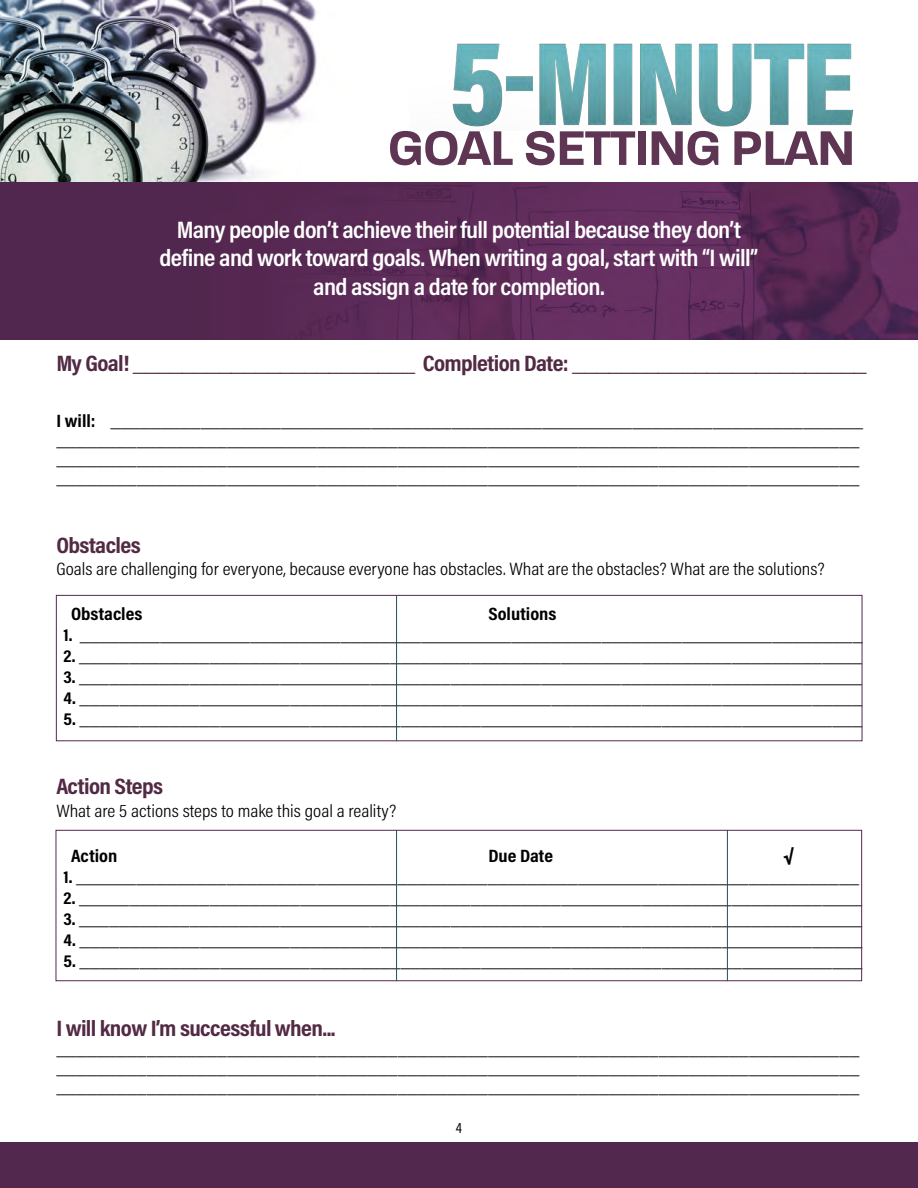
<style>
.page{position:relative;width:918px;height:1188px;background:#fff}
.page>*{position:absolute;margin:0;border:0;box-sizing:border-box;transform-origin:0 0}
.t1{font:600 52.5px "Paralucent";letter-spacing:-.025em;color:#5e3653}
.t2{font:600 24px/28.5px "Acumin Pro Cond";letter-spacing:-.025em;color:#fff;text-align:center;scale:1.1 1}
.t3{font:700 22.5px "Acumin Pro Cond";letter-spacing:-.025em;color:#522a44;scale:1.1 1}
.t4{font:300 18px "Acumin Pro Cond";color:#000;scale:1.1 1}
.t5{font:700 18px "Acumin Pro Cond";color:#000;scale:1.1 1}
.t6{font:900 18px "Acumin Pro Cond";color:#000;scale:1.1 1}
.t7{font:17.55px/19px "Acumin Pro Cond";color:#000;scale:1.1 1}
.t8{font:15px "Acumin Pro Cond";color:#000}
.s1{font-weight:700;font-size:18px}
.s2{font-weight:700}
</style>
<div class="page">
<img style="left:0;top:0;width:360px;height:183px">
<img style="left:452px;top:43px;width:402px;height:84px">
<img style="left:0;top:183px;width:918px;height:156px">
<div style="left:0;top:1143px;width:918px;height:45px;background:#53284f"></div>
<div style="left:56px;top:595px;width:806px;height:146px;border:1px solid #53284f"></div>
<hr style="left:396px;top:595px;width:1px;height:146px;background:#245155">
<div style="left:56px;top:830px;width:806px;height:151px;border:1px solid #53284f"></div>
<hr style="left:396px;top:830px;width:1px;height:151px;background:#245155">
<hr style="left:727px;top:830px;width:1px;height:151px;background:#245155">
<h1 class="t1" style="left:387px;top:117px;width:469px">GOAL SETTING PLAN</h1>
<h2 class="t2" style="left:160px;top:215px;width:546px">Many people don’t achieve their full potential because they don’t define and work toward goals. When writing a goal, start with “I will” and assign a date for completion.</h2>
<p class="t3" style="left:56px;top:349px;width:738px">My Goal! _______________________ Completion Date: ________________________</p>
<p class="t7" style="left:56px;top:411px;width:735px"><span class="s1">I will:</span> ___________________________________________________________________________ ________________________________________________________________________________ ________________________________________________________________________________ ________________________________________________________________________________</p>
<p class="t3" style="left:56px;top:530px;width:78px">Obstacles</p>
<p class="t4" style="left:56px;top:558px;width:700px">Goals are challenging for everyone, because everyone has obstacles. What are the obstacles? What are the solutions?</p>
<p class="t5" style="left:71px;top:602px;width:66px">Obstacles</p>
<p class="t5" style="left:488px;top:602px;width:64px">Solutions</p>
<p class="t7" style="left:64px;top:625px;width:728px"><span class="s2">1.</span> ______________________________________________________________________________</p>
<p class="t7" style="left:64px;top:646px;width:728px"><span class="s2">2.</span> ______________________________________________________________________________</p>
<p class="t7" style="left:64px;top:667px;width:728px"><span class="s2">3.</span> ______________________________________________________________________________</p>
<p class="t7" style="left:64px;top:688px;width:728px"><span class="s2">4.</span> ______________________________________________________________________________</p>
<p class="t7" style="left:64px;top:709px;width:728px"><span class="s2">5.</span> ______________________________________________________________________________</p>
<p class="t3" style="left:56px;top:772px;width:99px">Action Steps</p>
<p class="t4" style="left:56px;top:799px;width:311px">What are 5 actions steps to make this goal a reality?</p>
<p class="t5" style="left:71px;top:844px;width:44px">Action</p>
<p class="t5" style="left:488px;top:844px;width:60px">Due Date</p>
<p class="t6" style="left:784px;top:844px;width:11px">√</p>
<p class="t7" style="left:64px;top:867px;width:725px"><span class="s2">1.</span> ______________________________________________________________________________</p>
<p class="t7" style="left:64px;top:888px;width:728px"><span class="s2">2.</span> ______________________________________________________________________________</p>
<p class="t7" style="left:64px;top:909px;width:728px"><span class="s2">3.</span> ______________________________________________________________________________</p>
<p class="t7" style="left:64px;top:930px;width:728px"><span class="s2">4.</span> ______________________________________________________________________________</p>
<p class="t7" style="left:64px;top:951px;width:728px"><span class="s2">5.</span> ______________________________________________________________________________</p>
<p class="t3" style="left:56px;top:1013px;width:255px">I will know I’m successful when...</p>
<p class="t7" style="left:56px;top:1039px;width:732px;text-align:justify">________________________________________________________________________________ ________________________________________________________________________________ ________________________________________________________________________________</p>
<p class="t8" style="left:456px;top:1118px;width:8px">4</p>
</div>
